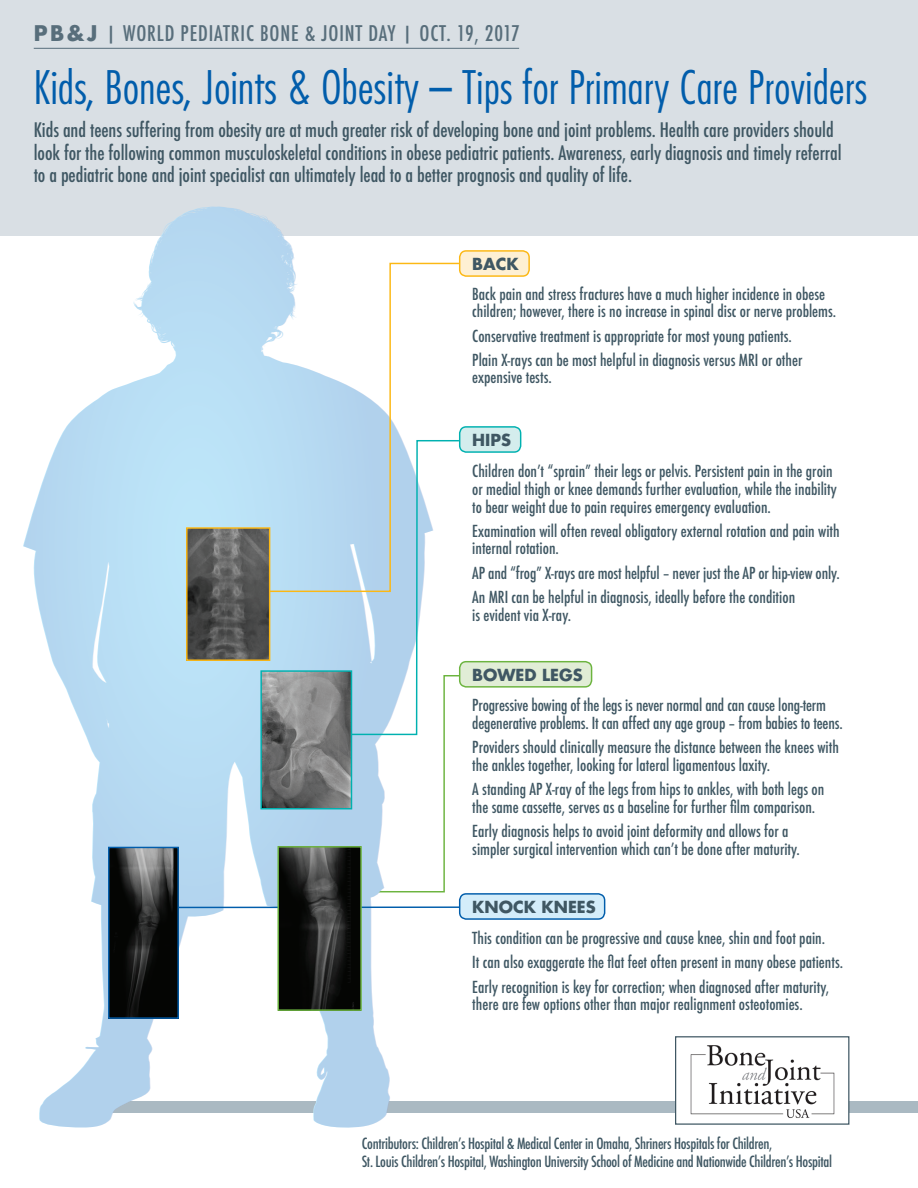
<style>
.page{position:relative;width:918px;height:1188px;background:#fff}
.page>*{position:absolute;margin:0;border:0;box-sizing:border-box;transform-origin:0 0}
.t1{font:300 condensed 45px "Futura";letter-spacing:.01em;color:#015dab}
.t2{font:500 condensed 21px "Futura";letter-spacing:.04em;color:#586e7b}
.t3{font:500 condensed 19.5px/22.5px "Futura";letter-spacing:-.005em;color:#3f5763}
.t4{font:500 condensed 16.2px/17.7px "Futura";color:#3f5763}
.t5{font:700 16.2px "Futura";color:#3f5763}
.t6{font:500 condensed 15px/17.7px "Futura";letter-spacing:-.02em;color:#3f5763}
.s1{font-weight:700;font-stretch:normal}
.s2{font-size:18.9px}
</style>
<div class="page">
<div style="left:73px;top:1101px;width:845px;height:12px;background:#aab9c2"></div>
<div style="left:0;top:0;width:918px;height:235px;background:#d9dfe4"></div>
<svg style="left:24px;top:206px;width:409px;height:922px"></svg>
<div style="left:460px;top:427px;width:61px;height:25px;background:#d4eded;border-radius:7px"></div>
<div style="left:459px;top:426px;width:62px;height:27px;border:1px solid #00b1b0;border-radius:7px"></div>
<div style="left:460px;top:251px;width:69px;height:25px;background:#fef0d3;border-radius:7px"></div>
<div style="left:459px;top:250px;width:71px;height:27px;border:1px solid #fcb814;border-radius:7px"></div>
<hr style="left:178px;top:906px;width:292px;height:2px;background:#015dab">
<div style="left:460px;top:662px;width:132px;height:25px;background:#e1edd6;border-radius:7px"></div>
<div style="left:459px;top:661px;width:133px;height:27px;border:1px solid #6cb43f;border-radius:7px"></div>
<div style="left:460px;top:894px;width:145px;height:25px;background:#d4edfa;border-radius:7px"></div>
<div style="left:459px;top:893px;width:146px;height:27px;border:1px solid #015dab;border-radius:7px"></div>
<img style="left:677px;top:1045px;width:170px;height:73px">
<div style="left:675px;top:1036px;width:174px;height:89px;border:1px solid #3f5763"></div>
<hr style="left:34px;top:48px;width:485px;height:1px;background:#586e7b">
<svg style="left:322px;top:439px;width:149px;height:454px"></svg>
<img style="left:262px;top:672px;width:88px;height:135px">
<div style="left:260px;top:670px;width:92px;height:139px;border:1px solid #00b1b0"></div>
<img style="left:279px;top:848px;width:81px;height:161px">
<div style="left:277px;top:846px;width:85px;height:165px;border:1px solid #6cb43f"></div>
<svg style="left:240px;top:262px;width:220px;height:331px"></svg>
<img style="left:188px;top:529px;width:80px;height:130px">
<div style="left:186px;top:527px;width:84px;height:134px;border:1px solid #fcb814"></div>
<img style="left:110px;top:849px;width:67px;height:168px">
<div style="left:108px;top:847px;width:71px;height:172px;border:1px solid #015dab"></div>
<p class="t2" style="left:34px;top:20px;width:488px"><span class="s1">PB&amp;J</span> <span class="s2">|</span> WORLD PEDIATRIC BONE &amp; JOINT DAY <span class="s2">|</span> OCT. 19, 2017</p>
<h1 class="t1" style="left:34px;top:61px;width:835px">Kids, Bones, Joints &amp; Obesity – Tips for Primary Care Providers</h1>
<p class="t3" style="left:34px;top:119px;width:810px">Kids and teens suffering from obesity are at much greater risk of developing bone and joint problems. Health care providers should look for the following common musculoskeletal conditions in obese pediatric patients. Awareness, early diagnosis and timely referral to a pediatric bone and joint specialist can ultimately lead to a better prognosis and quality of life.</p>
<p class="t5" style="left:472px;top:253px;width:48px">BACK</p>
<p class="t4" style="left:472px;top:285px;width:365px">Back pain and stress fractures have a much higher incidence in obese children; however, there is no increase in spinal disc or nerve problems.</p>
<p class="t4" style="left:472px;top:324px;width:332px;line-height:24.3px">Conservative treatment is appropriate for most young patients.<br>Plain X-rays can be most helpful in diagnosis versus MRI or other</p>
<p class="t4" style="left:472px;top:369px;width:81px">expensive tests.</p>
<p class="t5" style="left:472px;top:429px;width:40px">HIPS</p>
<p class="t4" style="left:472px;top:462px;width:366px">Children don’t “sprain” their legs or pelvis. Persistent pain in the groin or medial thigh or knee demands further evaluation, while the inability to bear weight due to pain requires emergency evaluation.</p>
<p class="t4" style="left:472px;top:522px;width:369px">Examination will often reveal obligatory external rotation and pain with internal rotation.</p>
<p class="t4" style="left:472px;top:561px;width:369px;line-height:24.3px">AP and “frog” X-rays are most helpful – never just the AP or hip-view only.<br>An MRI can be helpful in diagnosis, ideally before the condition</p>
<p class="t4" style="left:472px;top:606px;width:100px">is evident via X-ray.</p>
<p class="t5" style="left:472px;top:664px;width:112px">BOWED LEGS</p>
<p class="t4" style="left:472px;top:697px;width:372px">Progressive bowing of the legs is never normal and can cause long-term degenerative problems. It can affect any age group – from babies to teens.</p>
<p class="t4" style="left:472px;top:739px;width:368px">Providers should clinically measure the distance between the knees with the ankles together, looking for lateral ligamentous laxity.</p>
<p class="t4" style="left:472px;top:780px;width:354px">A standing AP X-ray of the legs from hips to ankles, with both legs on the same cassette, serves as a baseline for further film comparison.</p>
<p class="t4" style="left:472px;top:822px;width:329px">Early diagnosis helps to avoid joint deformity and allows for a simpler surgical intervention which can’t be done after maturity.</p>
<p class="t5" style="left:472px;top:896px;width:125px">KNOCK KNEES</p>
<p class="t4" style="left:472px;top:926px;width:372px;line-height:24.3px">This condition can be progressive and cause knee, shin and foot pain.<br>It can also exaggerate the flat feet often present in many obese patients.<br>Early recognition is key for correction; when diagnosed after maturity,</p>
<p class="t4" style="left:472px;top:995px;width:332px">there are few options other than major realignment osteotomies.</p>
<p class="t6" style="left:362px;top:1135px;width:472px">Contributors: Children’s Hospital &amp; Medical Center in Omaha, Shriners Hospitals for Children,<br>St. Louis Children’s Hospital, Washington University School of Medicine and Nationwide Children’s Hospital</p>
</div>
